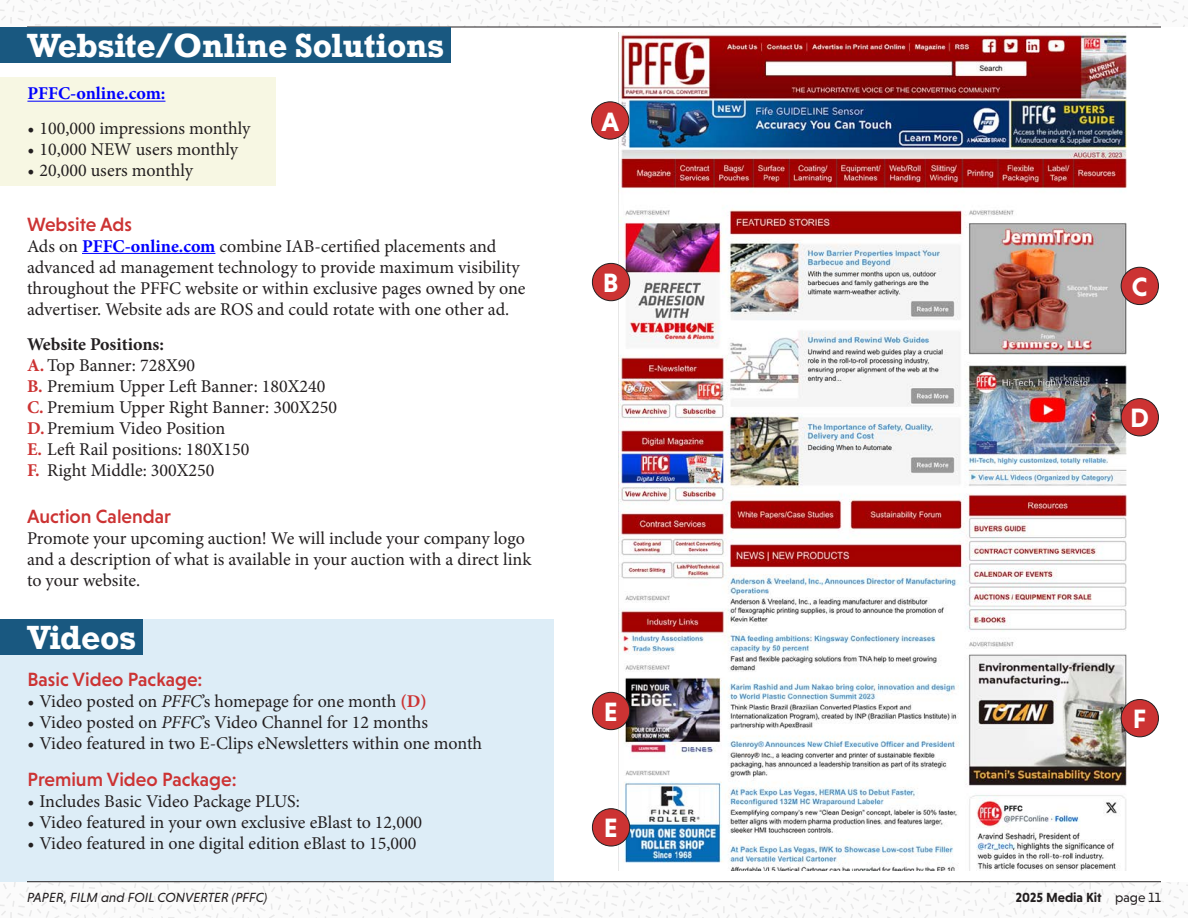
<style>
.page{position:relative;width:1188px;height:918px;background:#fff}
.page>*{position:absolute;margin:0;border:0;box-sizing:border-box;transform-origin:0 0}
.Page_Heading_Bleed{font:700 31.5px "Rockwell";letter-spacing:-.005em;color:#fff}
.Letter_Bubble{font:700 27px "Niveau Grotesk";color:#fff}
.t1{font:500 19.5px "Niveau Grotesk";color:#c33}
.body{font:18px/21px "Minion Pro";color:#231f20}
.bl_heading_bold{font:700 18px "Minion Pro";letter-spacing:-.005em;color:#231f20}
.body-2{font:700 18px "Minion Pro";color:#00f}
.t2{font:italic 13.5px "Niveau Grotesk";color:#231f20}
.t3{font:700 13.5px "Niveau Grotesk";color:#231f20}
.s1{font-weight:700;color:#00f}
.s2{font-weight:700;color:#c33}
.s3{font-style:italic}
.s4{font-weight:400}
</style>
<div class="page">
<svg style="left:0;top:0;width:1188px;height:27px"></svg>
<svg style="left:0;top:882px;width:1188px;height:36px"></svg>
<hr style="left:27px;top:27px;width:1134px;height:1px;background:#231f20">
<div style="left:0;top:619px;width:554px;height:263px;background:#ddedf7"></div>
<div style="left:0;top:27px;width:451px;height:36px;background:#195880"></div>
<hr style="left:82px;top:253px;width:133px;height:1px;background:#00f">
<div style="left:0;top:78px;width:275px;height:108px;background:#f7f7e3"></div>
<hr style="left:27px;top:101px;width:138px;height:1px;background:#00f">
<img style="left:619px;top:33px;width:508px;height:837px">
<div style="left:592px;top:263px;width:38px;height:38px;background:#c33;border-radius:50%"></div>
<div style="left:592px;top:263px;width:38px;height:38px;border:1px solid #231f20;border-radius:50%"></div>
<div style="left:592px;top:692px;width:38px;height:38px;background:#c33;border-radius:50%"></div>
<div style="left:592px;top:692px;width:38px;height:38px;border:1px solid #231f20;border-radius:50%"></div>
<div style="left:592px;top:809px;width:38px;height:37px;background:#c33;border-radius:50%"></div>
<div style="left:592px;top:808px;width:38px;height:38px;border:1px solid #231f20;border-radius:50%"></div>
<div style="left:1121px;top:267px;width:37px;height:38px;background:#c33;border-radius:50%"></div>
<div style="left:1121px;top:267px;width:38px;height:38px;border:1px solid #231f20;border-radius:50%"></div>
<div style="left:1121px;top:399px;width:37px;height:37px;background:#c33;border-radius:50%"></div>
<div style="left:1121px;top:398px;width:38px;height:38px;border:1px solid #231f20;border-radius:50%"></div>
<div style="left:1121px;top:700px;width:37px;height:37px;background:#c33;border-radius:50%"></div>
<div style="left:1121px;top:699px;width:38px;height:38px;border:1px solid #231f20;border-radius:50%"></div>
<div style="left:591px;top:102px;width:38px;height:37px;background:#c33;border-radius:50%"></div>
<div style="left:591px;top:101px;width:38px;height:39px;border:1px solid #231f20;border-radius:50%"></div>
<div style="left:0;top:619px;width:143px;height:36px;background:#195880"></div>
<hr style="left:27px;top:881px;width:1134px;height:1px;background:#231f20">
<p class="Page_Heading_Bleed" style="left:27px;top:25px;width:419px">Website/Online Solutions</p>
<p class="body-2" style="left:27px;top:81px;width:140px">PFFC-online.com:</p>
<p class="body" style="left:27px;top:118px;width:224px">• 100,000 impressions monthly</p>
<p class="body" style="left:27px;top:139px;width:212px">• 10,000 NEW users monthly</p>
<p class="body" style="left:27px;top:160px;width:167px">• 20,000 users monthly</p>
<p class="t1" style="left:27px;top:213px;width:106px">Website Ads</p>
<p class="body" style="left:27px;top:235px;width:500px">Ads on <span class="s1">PFFC-online.com</span> combine IAB-certified placements and advanced ad management technology to provide maximum visibility throughout the PFFC website or within exclusive pages owned by one advertiser. Website ads are ROS and could rotate with one other ad.</p>
<p class="bl_heading_bold" style="left:27px;top:331px;width:139px">Website Positions:</p>
<p class="body" style="left:27px;top:355px;width:170px"><span class="s2">A.</span> Top Banner: 728X90</p>
<p class="body" style="left:27px;top:376px;width:300px"><span class="s2">B.</span> Premium Upper Left Banner: 180X240</p>
<p class="body" style="left:27px;top:397px;width:311px"><span class="s2">C.</span> Premium Upper Right Banner: 300X250</p>
<p class="body" style="left:27px;top:418px;width:200px"><span class="s2">D.</span> Premium Video Position</p>
<p class="body" style="left:27px;top:439px;width:224px"><span class="s2">E.</span> Left Rail positions: 180X150</p>
<p class="body" style="left:27px;top:460px;width:189px"><span class="s2">F.</span> Right Middle: 300X250</p>
<p class="t1" style="left:27px;top:505px;width:146px">Auction Calendar</p>
<p class="body" style="left:27px;top:527px;width:506px">Promote your upcoming auction! We will include your company logo and a description of what is available in your auction with a direct link to your website.</p>
<p class="Letter_Bubble" style="left:601px;top:106px;width:19px">A</p>
<p class="Letter_Bubble" style="left:603px;top:267px;width:17px">B</p>
<p class="Letter_Bubble" style="left:1132px;top:271px;width:17px">C</p>
<p class="Letter_Bubble" style="left:1130px;top:403px;width:20px">D</p>
<p class="Page_Heading_Bleed" style="left:27px;top:617px;width:111px">Videos</p>
<p class="t1" style="left:27px;top:668px;width:177px">Basic Video Package:</p>
<p class="body" style="left:27px;top:691px;width:401px">• Video posted on <span class="s3">PFFC</span>’s homepage for one month <span class="s2">(D)</span></p>
<p class="body" style="left:27px;top:712px;width:402px">• Video posted on <span class="s3">PFFC</span>’s Video Channel for 12 months</p>
<p class="body" style="left:27px;top:733px;width:456px">• Video featured in two E-Clips eNewsletters within one month</p>
<p class="t1" style="left:27px;top:768px;width:211px">Premium Video Package:</p>
<p class="body" style="left:27px;top:791px;width:274px">• Includes Basic Video Package PLUS:</p>
<p class="body" style="left:27px;top:812px;width:396px">• Video featured in your own exclusive eBlast to 12,000</p>
<p class="body" style="left:27px;top:833px;width:390px">• Video featured in one digital edition eBlast to 15,000</p>
<p class="t2" style="left:27px;top:890px;width:242px">PAPER, FILM and FOIL CONVERTER (PFFC)</p>
<p class="t3" style="left:1016px;top:890px;width:147px">2025 Media Kit <span class="s4">page 11</span></p>
<p class="Letter_Bubble" style="left:604px;top:696px;width:15px">E</p>
<p class="Letter_Bubble" style="left:1133px;top:704px;width:15px">F</p>
<p class="Letter_Bubble" style="left:604px;top:813px;width:15px">E</p>
</div>
